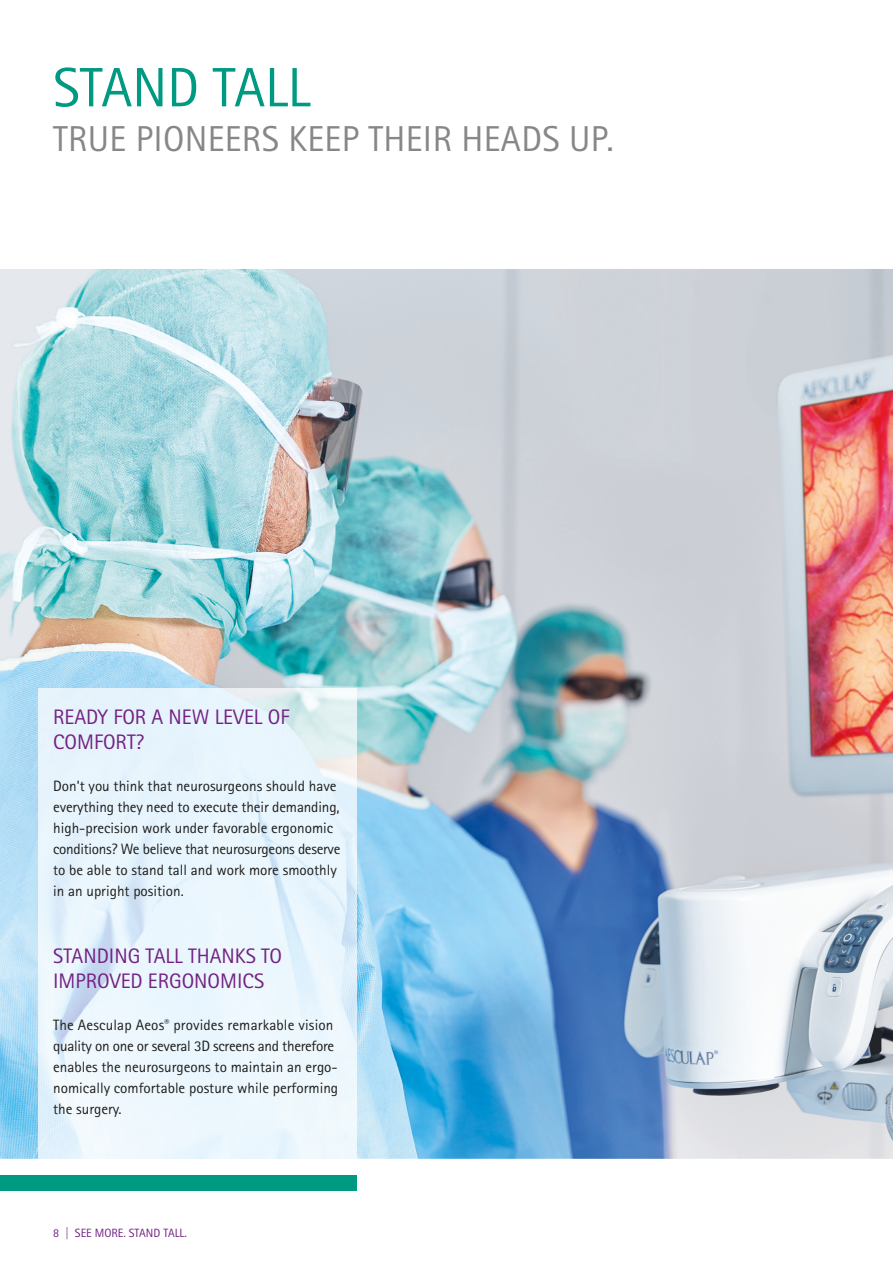
<style>
.page{position:relative;width:893px;height:1263px;background:#fff}
.page>*{position:absolute;margin:0;border:0;box-sizing:border-box;transform-origin:0 0}
.t1{font:55.5px "Rotis Sans Serif Pro";color:#009982}
.t2{font:36px "Rotis Sans Serif Pro";letter-spacing:.01em;color:#878787}
.t3{font:21px/25.2px "Rotis Sans Serif Pro";color:#732283}
.t4{font:15px/21px "Rotis Sans Serif Pro";color:#1d1d1b}
.t5{font:12px "Rotis Sans Serif Pro";color:#732283}
</style>
<div class="page">
<img style="left:0;top:269px;width:893px;height:890px">
<div style="left:0;top:1175px;width:357px;height:16px;background:#009982"></div>
<img style="left:38px;top:689px;width:319px;height:470px">
<h1 class="t1" style="left:53px;top:55px;width:259px">STAND TALL</h1>
<h2 class="t2" style="left:53px;top:118px;width:562px">TRUE PIONEERS KEEP THEIR HEADS UP.</h2>
<h3 class="t3" style="left:53px;top:704px;width:238px">READY FOR A NEW LEVEL OF<br>COMFORT?</h3>
<p class="t4" style="left:53px;top:775px;width:289px">Don’t you think that neurosurgeons should have everything they need to execute their demanding, high-precision work under favorable ergonomic conditions? We believe that neurosurgeons deserve to be able to stand tall and work more smoothly in an upright position.</p>
<h3 class="t3" style="left:53px;top:943px;width:230px">STANDING TALL THANKS TO<br>IMPROVED ERGONOMICS</h3>
<p class="t4" style="left:53px;top:1015px;width:287px">The Aesculap Aeos<sup>®</sup> provides remarkable vision quality on one or several 3D screens and therefore enables the neurosurgeons to maintain an ergo&shy;nomically comfortable posture while performing the surgery.</p>
<p class="t5" style="left:53px;top:1226px;width:135px">8 | SEE MORE. STAND TALL.</p>
</div>
